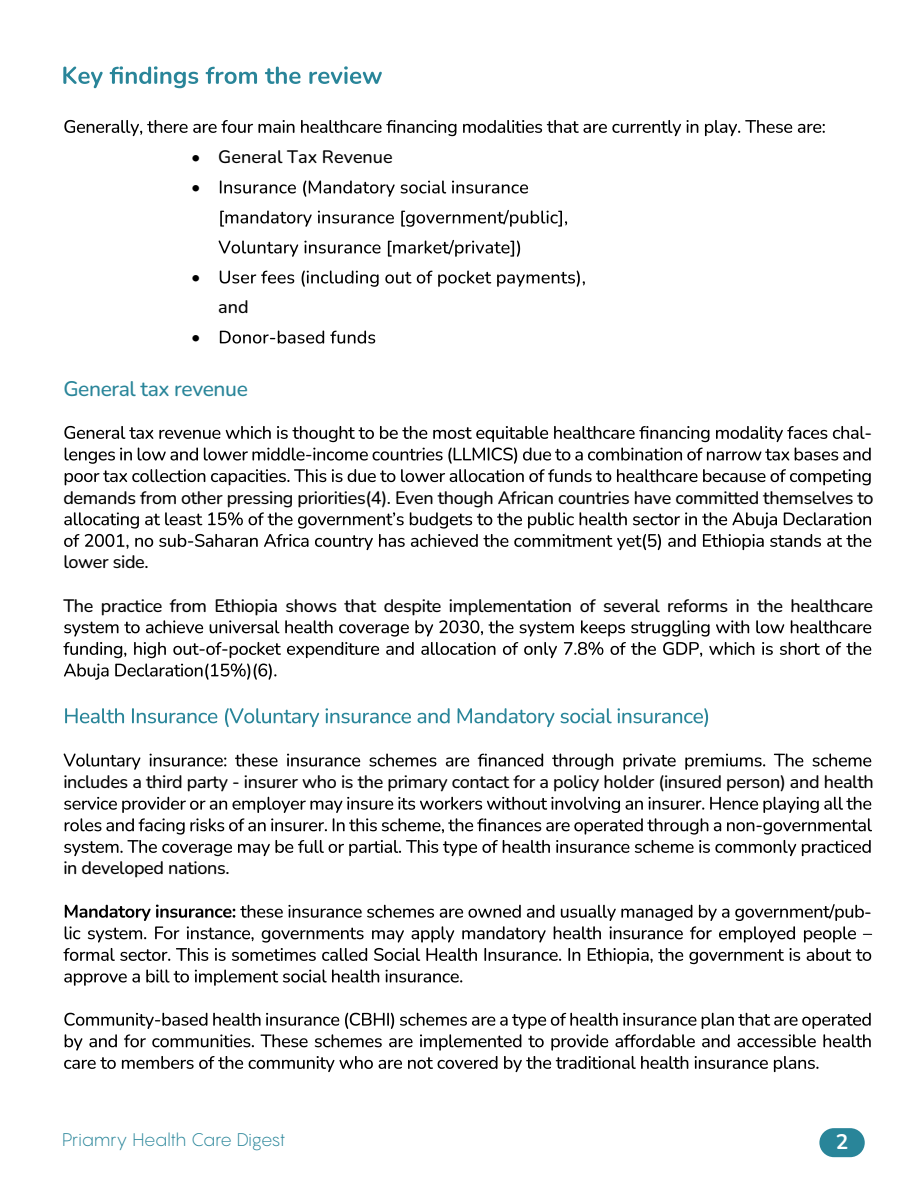
<style>
.page{position:relative;width:918px;height:1188px;background:#fff}
.page>*{position:absolute;margin:0;border:0;box-sizing:border-box;transform-origin:0 0}
.t1{font:500 21px "Nunito";letter-spacing:-.02em;color:#298599}
.t2{font:700 21px "Nunito";color:#fff}
.t3{font:500 18px "Nunito";letter-spacing:-.02em;color:#000}
.t4{font:300 18px "Pangram";letter-spacing:-.03em;color:#298599}
.t5{font:500 18px/30px "Nunito";color:#000}
</style>
<div class="page">
<svg style="left:63px;top:66px;width:319px;height:22px"></svg>
<svg style="left:64px;top:120px;width:761px;height:16px"></svg>
<svg style="left:64px;top:426px;width:801px;height:16px"></svg>
<svg style="left:65px;top:448px;width:806px;height:37px"></svg>
<svg style="left:64px;top:512px;width:807px;height:38px"></svg>
<svg style="left:63px;top:620px;width:808px;height:60px"></svg>
<svg style="left:65px;top:708px;width:643px;height:19px"></svg>
<svg style="left:64px;top:754px;width:807px;height:16px"></svg>
<svg style="left:64px;top:797px;width:808px;height:59px"></svg>
<svg style="left:63px;top:904px;width:809px;height:60px"></svg>
<svg style="left:64px;top:970px;width:398px;height:16px"></svg>
<svg style="left:64px;top:1013px;width:807px;height:59px"></svg>
<svg style="left:220px;top:181px;width:308px;height:16px"></svg>
<svg style="left:220px;top:210px;width:347px;height:17px"></svg>
<svg style="left:219px;top:240px;width:301px;height:17px"></svg>
<svg style="left:220px;top:271px;width:365px;height:16px"></svg>
<svg style="left:220px;top:331px;width:155px;height:13px"></svg>
<div style="left:819px;top:1128px;width:46px;height:29px;background:#298599;border-radius:15px"></div>
<p class="t5" style="left:191px;top:141px;width:203px">• General Tax Revenue •</p>
<p class="t3" style="left:191px;top:265px;width:11px">•</p>
<p class="t3" style="left:191px;top:325px;width:11px">•</p>
<p class="t3" style="left:218px;top:295px;width:32px">and</p>
<p class="t1" style="left:63px;top:374px;width:186px">General tax revenue</p>
<p class="t3" style="left:864px;top:420px;width:9px">-</p>
<p class="t3" style="left:63px;top:485px;width:812px">demands from other pressing priorities(4). Even though African countries have committed themselves to</p>
<p class="t3" style="left:63px;top:550px;width:87px">lower side.</p>
<p class="t3" style="left:63px;top:593px;width:811px">The practice from Ethiopia shows that despite implementation of several reforms in the healthcare</p>
<p class="t3" style="left:63px;top:769px;width:812px">includes a third party - insurer who is the primary contact for a policy holder (insured person) and health</p>
<p class="t3" style="left:63px;top:856px;width:168px">in developed nations.</p>
<p class="t3" style="left:864px;top:899px;width:9px">-</p>
<p class="t4" style="left:62px;top:1128px;width:225px">Priamry Health Care Digest</p>
<p class="t2" style="left:836px;top:1128px;width:14px">2</p>
</div>
